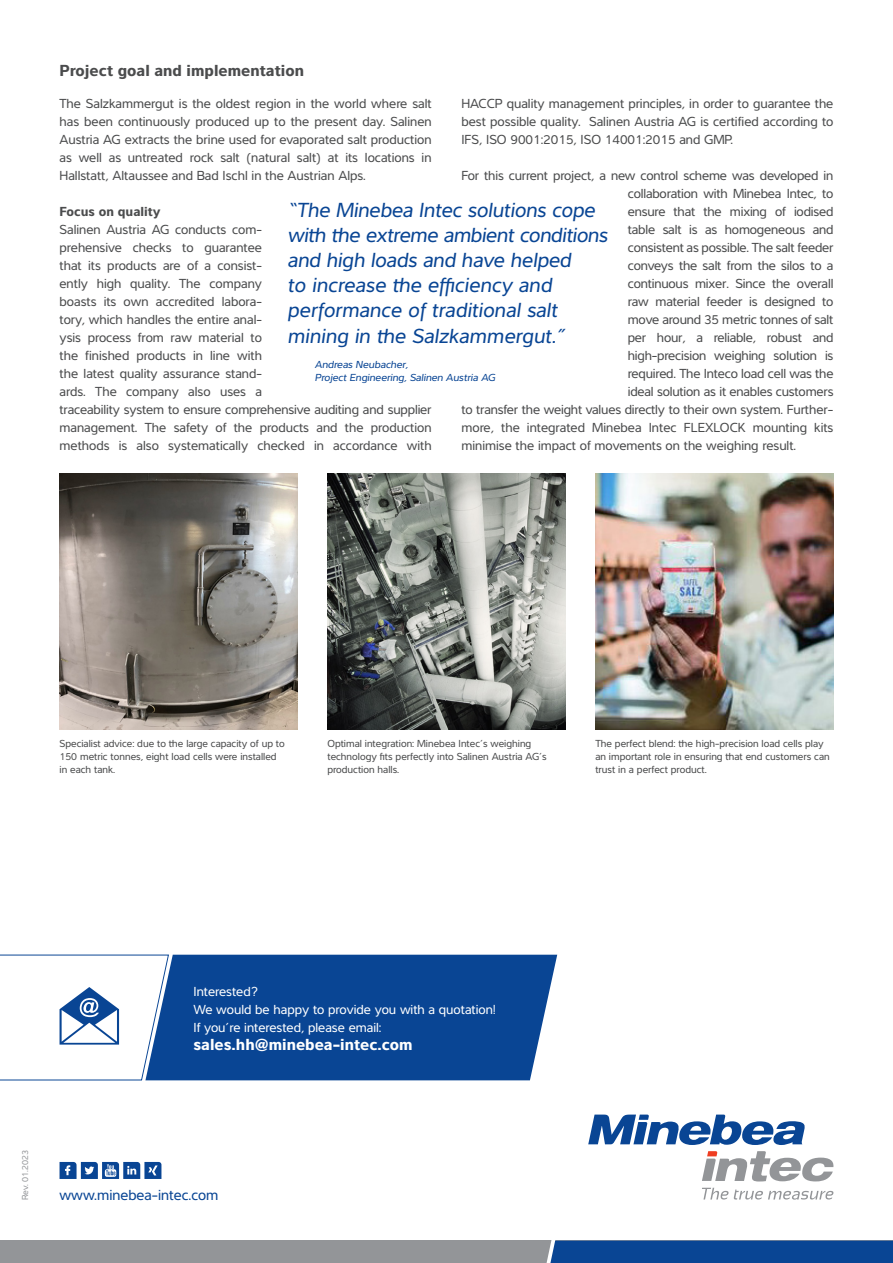
<style>
.page{position:relative;width:893px;height:1263px;background:#fff}
.page>*{position:absolute;margin:0;border:0;box-sizing:border-box;transform-origin:0 0}
.t1{font:italic 21px/25.2px "Interval Pro";color:#094594}
.t2{font:700 16.5px "Interval Pro";color:#4b4c4d}
.t3{font:700 16.5px "Interval Pro";color:#fff}
.t4{font:15px "Interval Pro";color:#094594}
.t5{font:13.5px/18px "Interval Pro";color:#4b4c4d;text-align:justify}
.t6{font:13.5px/18px "Interval Pro";color:#fff}
.t7{font:700 13.5px "Interval Pro";color:#4b4c4d}
.t8{font:10.5px/12.6px "Interval Pro";color:#4b4c4d}
.t9{font:italic 10.5px/12.6px "Interval Pro";color:#094594}
.t10{font:9px "Interval Pro";color:#939598}
</style>
<div class="page">
<svg style="left:588px;top:1114px;width:217px;height:31px"></svg>
<svg style="left:702px;top:1151px;width:132px;height:30px"></svg>
<svg style="left:702px;top:1188px;width:132px;height:11px"></svg>
<div style="left:0;top:1241px;width:893px;height:22px;background:#939598"></div>
<div style="left:546px;top:1241px;width:347px;height:22px;background:#094594"></div>
<div style="left:169px;top:955px;width:388px;height:125px;background:#094594"></div>
<svg style="left:0;top:954px;width:169px;height:127px"></svg>
<svg style="left:60px;top:1162px;width:101px;height:17px"></svg>
<img style="left:60px;top:473px;width:238px;height:256px">
<img style="left:327px;top:473px;width:239px;height:256px">
<img style="left:595px;top:473px;width:238px;height:256px">
<p class="t2" style="left:60px;top:58px;width:246px">Project goal and implementation</p>
<p class="t5" style="left:60px;top:94px;width:374px">The Salzkammergut is the oldest region in the world where salt has been continuously produced up to the present day. Salinen Austria AG extracts the brine used for evaporated salt production as well as untreated rock salt (natural salt) at its locations in Hallstatt, Altaussee and Bad Ischl in the Austrian Alps.</p>
<p class="t7" style="left:60px;top:201px;width:103px">Focus on quality</p>
<p class="t5" style="left:60px;top:220px;width:374px;text-align:left">Salinen Austria AG conducts com-<br>prehensive checks to guarantee<br>that its products are of a consist-<br>ently high quality. The company<br>boasts its own accredited labora-<br>tory, which handles the entire anal-<br>ysis process from raw material to<br>the finished products in line with<br>the latest quality assurance stand-<br>ards. The company also uses a<br>traceability system to ensure comprehensive auditing and supplier management. The safety of the products and the production methods is also systematically checked in accordance with</p>
<p class="t5" style="left:461px;top:94px;width:374px">HACCP quality management principles, in order to guarantee the best possible quality. Salinen Austria AG is certified according to IFS, ISO 9001:2015, ISO 14001:2015 and GMP.</p>
<p class="t5" style="left:461px;top:166px;width:374px">For this current project, a new control scheme was developed in</p>
<p class="t5" style="left:628px;top:184px;width:207px">collaboration with Minebea Intec, to</p>
<p class="t5" style="left:628px;top:202px;width:207px">ensure that the mixing of iodised</p>
<p class="t5" style="left:628px;top:220px;width:207px">table salt is as homogeneous and</p>
<p class="t5" style="left:628px;top:238px;width:207px">consistent as possible. The salt feeder</p>
<p class="t5" style="left:628px;top:256px;width:207px">conveys the salt from the silos to a</p>
<p class="t5" style="left:628px;top:274px;width:207px">continuous mixer. Since the overall</p>
<p class="t5" style="left:628px;top:292px;width:207px">raw material feeder is designed to</p>
<p class="t5" style="left:628px;top:310px;width:207px">move around 35 metric tonnes of salt</p>
<p class="t5" style="left:628px;top:328px;width:207px">per hour, a reliable, robust and</p>
<p class="t5" style="left:628px;top:346px;width:207px">high-precision weighing solution is</p>
<p class="t5" style="left:628px;top:364px;width:207px">required. The Inteco load cell was the</p>
<p class="t5" style="left:628px;top:382px;width:207px">ideal solution as it enables customers</p>
<p class="t5" style="left:461px;top:400px;width:374px">to transfer the weight values directly to their own system. Further-</p>
<p class="t5" style="left:461px;top:418px;width:374px">more, the integrated Minebea Intec FLEXLOCK mounting kits</p>
<p class="t5" style="left:461px;top:436px;width:336px">minimise the impact of movements on the weighing result.</p>
<h1 class="t1" style="left:288px;top:196px;width:321px">“The Minebea Intec solutions cope with the extreme ambient conditions and high loads and have helped<br>to increase the efficiency and performance of traditional salt mining in the Salzkammergut.”</h1>
<p class="t9" style="left:315px;top:358px;width:182px">Andreas Neubacher,<br>Project Engineering, Salinen Austria AG</p>
<p class="t8" style="left:60px;top:737px;width:227px">Specialist advice: due to the large capacity of up to<br>150 metric tonnes, eight load cells were installed in each tank.</p>
<p class="t8" style="left:327px;top:737px;width:221px">Optimal integration: Minebea Intec’s weighing technology fits perfectly into Salinen Austria AG’s production halls.</p>
<p class="t8" style="left:595px;top:737px;width:236px">The perfect blend: the high-precision load cells play an important role in ensuring that end customers can trust in a perfect product.</p>
<p class="t6" style="left:193px;top:981px;width:304px">Interested?<br>We would be happy to provide you with a quotation!<br>If you’re interested, please email:</p>
<p class="t3" style="left:193px;top:1031px;width:221px">sales.hh@minebea-intec.com</p>
<p class="t10" style="left:18px;top:1200px;width:52px;rotate:-90deg">Rev. 01.2023</p>
<p class="t4" style="left:60px;top:1183px;width:160px">www.minebea-intec.com</p>
</div>
